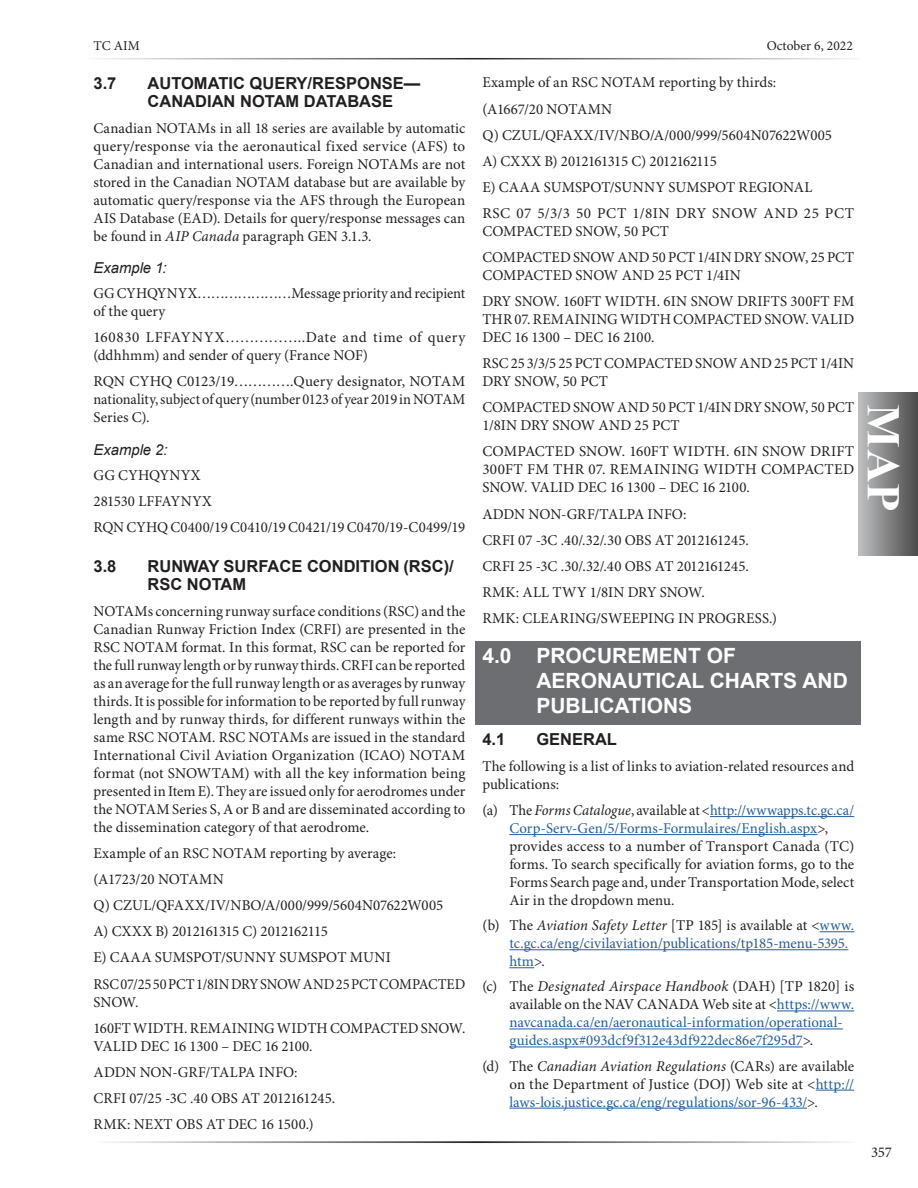
<style>
.page{position:relative;width:918px;height:1188px;background:#fff}
.page>*{position:absolute;margin:0;border:0;box-sizing:border-box;transform-origin:0 0}
.t1{font:700 46.5px "Times New Roman";color:#fff}
.t2{font:700 21px/25.2px "Arial";color:#fff}
.t3{font:700 16.5px/18px "Arial";color:#231f20}
.t4{font:15px/18px "Minion Pro";color:#231f20}
.t5{font:15px/18px "Minion Pro";color:#215e9e}
.t6{font:15px/18px "Minion Pro";letter-spacing:.025em;color:#231f20}
.t7{font:italic 15px "Arial";color:#231f20}
.t8{font:13.5px "Minion Pro";color:#231f20}
.s1{font-style:italic}
.s2{color:#215e9e}
.s3{color:#231f20}
.s4{font-style:italic;color:#231f20}
</style>
<div class="page">
<div style="left:859px;top:392px;width:59px;height:164px;background:linear-gradient(to right,#bdbec0,#4b4a49)"></div>
<div style="left:476px;top:641px;width:385px;height:84px;background:#6d6e71"></div>
<hr style="left:710px;top:816px;width:144px;height:1px;background:#215e9e">
<hr style="left:509px;top:834px;width:308px;height:1px;background:#215e9e">
<hr style="left:820px;top:931px;width:34px;height:1px;background:#215e9e">
<hr style="left:509px;top:949px;width:339px;height:1px;background:#215e9e">
<svg style="left:509px;top:967px;width:25px;height:1px"></svg>
<hr style="left:777px;top:1011px;width:77px;height:1px;background:#215e9e">
<hr style="left:509px;top:1029px;width:334px;height:1px;background:#215e9e">
<hr style="left:509px;top:1047px;width:294px;height:1px;background:#215e9e">
<hr style="left:816px;top:1090px;width:38px;height:1px;background:#215e9e">
<hr style="left:509px;top:1108px;width:298px;height:1px;background:#215e9e">
<p class="t8" style="left:94px;top:38px;width:48px">TC AIM</p>
<p class="t8" style="left:767px;top:38px;width:88px">October 6, 2022</p>
<p class="t3" style="left:94px;top:74px;width:24px">3.7</p>
<p class="t3" style="left:148px;top:74px;width:274px">AUTOMATIC QUERY/RESPONSE—<br>CANADIAN NOTAM DATABASE</p>
<p class="t4" style="left:94px;top:119px;width:373px;text-align:justify">Canadian NOTAMs in all 18 series are available by automatic query/response via the aeronautical fixed service (AFS) to Canadian and international users. Foreign NOTAMs are not stored in the Canadian NOTAM database but are available by automatic query/response via the AFS through the European AIS Database (EAD). Details for query/response messages can be found in <span class="s1">AIP Canada</span> paragraph GEN 3.1.3.</p>
<p class="t7" style="left:94px;top:259px;width:75px">Example 1:</p>
<p class="t4" style="left:94px;top:285px;width:373px">GG CYHQYNYX…………………Message priority and recipient of the query</p>
<p class="t6" style="left:94px;top:329px;width:373px">160830 LFFAYNYX……………..Date and time of query (ddhhmm) and sender of query (France NOF)</p>
<p class="t4" style="left:94px;top:373px;width:373px;text-align:justify">RQN CYHQ C0123/19………….Query designator, NOTAM nationality, subject of query (number 0123 of year 2019 in NOTAM Series C).</p>
<p class="t7" style="left:94px;top:440px;width:76px">Example 2:</p>
<p class="t4" style="left:94px;top:463px;width:373px;line-height:26.1px">GG CYHQYNYX<br>281530 LFFAYNYX<br>RQN CYHQ C0400/19 C0410/19 C0421/19 C0470/19-C0499/19</p>
<p class="t3" style="left:94px;top:558px;width:24px">3.8</p>
<p class="t3" style="left:148px;top:558px;width:308px">RUNWAY SURFACE CONDITION (RSC)/<br>RSC NOTAM</p>
<p class="t4" style="left:94px;top:603px;width:373px;text-align:justify">NOTAMs concerning runway surface conditions (RSC) and the Canadian Runway Friction Index (CRFI) are presented in the RSC NOTAM format. In this format, RSC can be reported for the full runway length or by runway thirds. CRFI can be reported as an average for the full runway length or as averages by runway thirds. It is possible for information to be reported by full runway length and by runway thirds, for different runways within the same RSC NOTAM. RSC NOTAMs are issued in the standard International Civil Aviation Organization (ICAO) NOTAM format (not SNOWTAM) with all the key information being presented in Item E). They are issued only for aerodromes under the NOTAM Series S, A or B and are disseminated according to the dissemination category of that aerodrome.</p>
<p class="t4" style="left:94px;top:841px;width:373px;line-height:26.1px">Example of an RSC NOTAM reporting by average:<br>(A1723/20 NOTAMN<br>Q) CZUL/QFAXX/IV/NBO/A/000/999/5604N07622W005<br>A) CXXX B) 2012161315 C) 2012162115<br>E) CAAA SUMSPOT/SUNNY SUMSPOT MUNI<br>RSC 07/25 50 PCT 1/8IN DRY SNOW AND 25 PCT COMPACTED</p>
<p class="t4" style="left:94px;top:989px;width:373px;line-height:26.1px">SNOW.<br>160FT WIDTH. REMAINING WIDTH COMPACTED SNOW.</p>
<p class="t4" style="left:94px;top:1033px;width:243px;line-height:26.1px">VALID DEC 16 1300 – DEC 16 2100.<br>ADDN NON-GRF/TALPA INFO:<br>CRFI 07/25 -3C .40 OBS AT 2012161245.<br>RMK: NEXT OBS AT DEC 16 1500.)</p>
<p class="t4" style="left:482px;top:70px;width:373px;line-height:26.1px">Example of an RSC NOTAM reporting by thirds:<br>(A1667/20 NOTAMN<br>Q) CZUL/QFAXX/IV/NBO/A/000/999/5604N07622W005<br>A) CXXX B) 2012161315 C) 2012162115<br>E) CAAA SUMSPOT/SUNNY SUMSPOT REGIONAL<br>RSC 07 5/3/3 50 PCT 1/8IN DRY SNOW AND 25 PCT</p>
<p class="t4" style="left:482px;top:219px;width:373px;line-height:26.1px">COMPACTED SNOW, 50 PCT<br>COMPACTED SNOW AND 50 PCT 1/4IN DRY SNOW, 25 PCT</p>
<p class="t4" style="left:482px;top:263px;width:373px;line-height:26.1px">COMPACTED SNOW AND 25 PCT 1/4IN<br>DRY SNOW. 160FT WIDTH. 6IN SNOW DRIFTS 300FT FM</p>
<p class="t4" style="left:482px;top:311px;width:373px">THR 07. REMAINING WIDTH COMPACTED SNOW. VALID<br>DEC 16 1300 – DEC 16 2100.</p>
<p class="t4" style="left:482px;top:355px;width:373px">RSC 25 3/3/5 25 PCT COMPACTED SNOW AND 25 PCT 1/4IN<br>DRY SNOW, 50 PCT</p>
<p class="t4" style="left:482px;top:399px;width:373px">COMPACTED SNOW AND 50 PCT 1/4IN DRY SNOW, 50 PCT<br>1/8IN DRY SNOW AND 25 PCT</p>
<p class="t4" style="left:482px;top:443px;width:373px;text-align:justify">COMPACTED SNOW. 160FT WIDTH. 6IN SNOW DRIFT 300FT FM THR 07. REMAINING WIDTH COMPACTED SNOW. VALID DEC 16 1300 – DEC 16 2100.</p>
<p class="t4" style="left:482px;top:501px;width:296px;line-height:26.1px">ADDN NON-GRF/TALPA INFO:<br>CRFI 07 -3C .40/.32/.30 OBS AT 2012161245.<br>CRFI 25 -3C .30/.32/.40 OBS AT 2012161245.<br>RMK: ALL TWY 1/8IN DRY SNOW.<br>RMK: CLEARING/SWEEPING IN PROGRESS.)</p>
<h2 class="t2" style="left:536px;top:644px;width:313px;text-indent:-54px">4.0 PROCUREMENT OF<br>AERONAUTICAL CHARTS AND<br>PUBLICATIONS</h2>
<p class="t3" style="left:482px;top:731px;width:24px">4.1</p>
<p class="t3" style="left:536px;top:731px;width:82px">GENERAL</p>
<p class="t4" style="left:482px;top:758px;width:373px">The following is a list of links to aviation-related resources and publications:</p>
<p class="t4" style="left:509px;top:802px;width:346px;text-indent:-27px">(a) The <span class="s1">Forms Catalogue</span>, available at &lt;<span class="s2">http://wwwapps.tc.gc.ca/ Corp-Serv-Gen/5/Forms-Formulaires/English.aspx</span>&gt;, provides access to a number of Transport Canada (TC) forms. To search specifically for aviation forms, go to the Forms Search page and, under Transportation Mode, select Air in the dropdown menu.</p>
<p class="t5" style="left:509px;top:917px;width:346px;text-indent:-27px"><span class="s3">(b) The</span> <span class="s4">Aviation Safety Letter</span> <span class="s3">[TP 185] is available at &lt;</span>www. tc.gc.ca/eng/civilaviation/publications/tp185-menu-5395. htm<span class="s3">&gt;.</span></p>
<p class="t5" style="left:509px;top:978px;width:346px;text-indent:-27px"><span class="s3">(c) The</span> <span class="s4">Designated Airspace Handbook</span> <span class="s3">(DAH) [TP 1820] is available on the NAV CANADA Web site at &lt;</span>https://www. navcanada.ca/en/aeronautical-information/operational&shy;guides.aspx#093dcf9f312e43df922dec86e7f295d7<span class="s3">&gt;.</span></p>
<p class="t4" style="left:509px;top:1057px;width:346px;text-align:justify;text-indent:-27px">(d) The <span class="s1">Canadian Aviation Regulations</span> (CARs) are available on the Department of Justice (DOJ) Web site at &lt;<span class="s2">http:// laws-lois.justice.gc.ca/eng/regulations/sor-96-433/</span>&gt;.</p>
<h1 class="t1" style="left:915px;top:404px;width:109px;rotate:90deg">MAP</h1>
<p class="t4" style="left:871px;top:1143px;width:22px">357</p>
</div>
